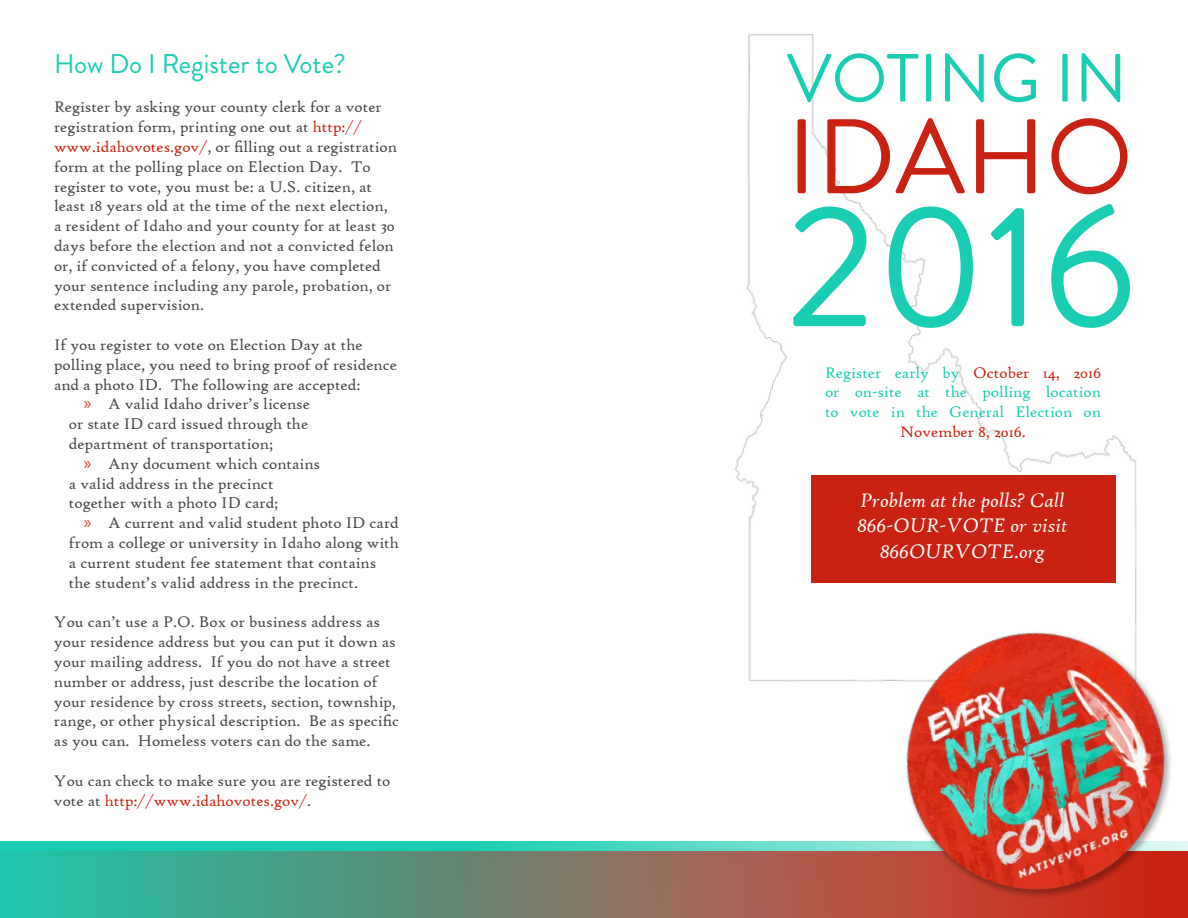
<style>
.page{position:relative;width:1188px;height:918px;background:#fff}
.page>*{position:absolute;margin:0;border:0;box-sizing:border-box;transform-origin:0 0}
.t1{font:173.4px "Brandon Grotesque";color:#19cdb4}
.t2{font:105.75px "Brandon Grotesque";color:#c92212}
.t3{font:67.95px "Brandon Grotesque";color:#19cdb4}
.t4{font:27px "Brandon Grotesque";color:#19cdb4}
.t5{font:italic 21px/25.2px "High Tower Text";color:#fff;text-align:center}
.t6{font:16.5px/19.8px "High Tower Text";color:#434345}
.t7{font:16.5px/19.8px "High Tower Text";color:#19cdb4;text-align:justify}
.t8{font:16.5px "High Tower Text";color:#c92212}
.s1{color:#c92212}
.s2{font-family:"Myriad Pro";font-size:18px;color:#e33421}
</style>
<div class="page">
<img style="left:735px;top:34px;width:402px;height:648px">
<svg style="left:0;top:842px;width:861px;height:9px;background:#32d2bc"></svg>
<svg style="left:0;top:851px;width:861px;height:67px;background:#668b77"></svg>
<img style="left:861px;top:586px;width:327px;height:332px">
<div style="left:811px;top:475px;width:304px;height:107px;background:#c92212"></div>
<h3 class="t4" style="left:54px;top:45px;width:293px">How Do I Register to Vote?</h3>
<p class="t6" style="left:54px;top:97px;width:344px">Register by asking your county clerk for a voter registration form, printing one out at <span class="s1">http:// www.idahovotes.gov/</span>, or filling out a registration form at the polling place on Election Day. To register to vote, you must be: a U.S. citizen, at least 18 years old at the time of the next election, a resident of Idaho and your county for at least 30 days before the election and not a convicted felon or, if convicted of a felony, you have completed your sentence including any parole, probation, or extended supervision.</p>
<p class="t6" style="left:54px;top:335px;width:310px">If you register to vote on Election Day at the</p>
<p class="t6" style="left:54px;top:355px;width:345px">polling place, you need to bring proof of residence</p>
<p class="t6" style="left:54px;top:375px;width:308px">and a photo ID. The following are accepted:</p>
<p class="t6" style="left:84px;top:394px;width:228px"><span class="s2">»</span> A valid Idaho driver’s license</p>
<p class="t6" style="left:69px;top:414px;width:241px">or state ID card issued through the</p>
<p class="t6" style="left:69px;top:434px;width:206px">department of transportation;</p>
<p class="t6" style="left:84px;top:454px;width:238px"><span class="s2">»</span> Any document which contains</p>
<p class="t6" style="left:69px;top:474px;width:206px">a valid address in the precinct</p>
<p class="t6" style="left:69px;top:493px;width:211px">together with a photo ID card;</p>
<p class="t6" style="left:84px;top:513px;width:316px"><span class="s2">»</span> A current and valid student photo ID card</p>
<p class="t6" style="left:69px;top:533px;width:331px">from a college or university in Idaho along with</p>
<p class="t6" style="left:69px;top:553px;width:309px">a current student fee statement that contains</p>
<p class="t6" style="left:69px;top:573px;width:291px">the student’s valid address in the precinct.</p>
<p class="t6" style="left:54px;top:612px;width:347px">You can’t use a P.O. Box or business address as your residence address but you can put it down as your mailing address. If you do not have a street number or address, just describe the location of your residence by cross streets, section, township, range, or other physical description. Be as specific as you can. Homeless voters can do the same.</p>
<p class="t6" style="left:54px;top:771px;width:338px">You can check to make sure you are registered to vote at <span class="s1">http://www.idahovotes.gov/</span>.</p>
<h3 class="t3" style="left:787px;top:31px;width:342px">VOTING IN</h3>
<h2 class="t2" style="left:787px;top:84px;width:348px">IDAHO</h2>
<h1 class="t1" style="left:786px;top:147px;width:352px">2016</h1>
<p class="t7" style="left:825px;top:362px;width:278px">Register early by <span class="s1">October 14, 2016 </span>or on-site at the polling location to vote in the General Election on</p>
<p class="t8" style="left:900px;top:422px;width:127px">November 8, 2016.</p>
<p class="t5" style="left:857px;top:488px;width:212px">Problem at the polls? Call<br>866-OUR-VOTE or visit<br>866OURVOTE.org</p>
</div>
